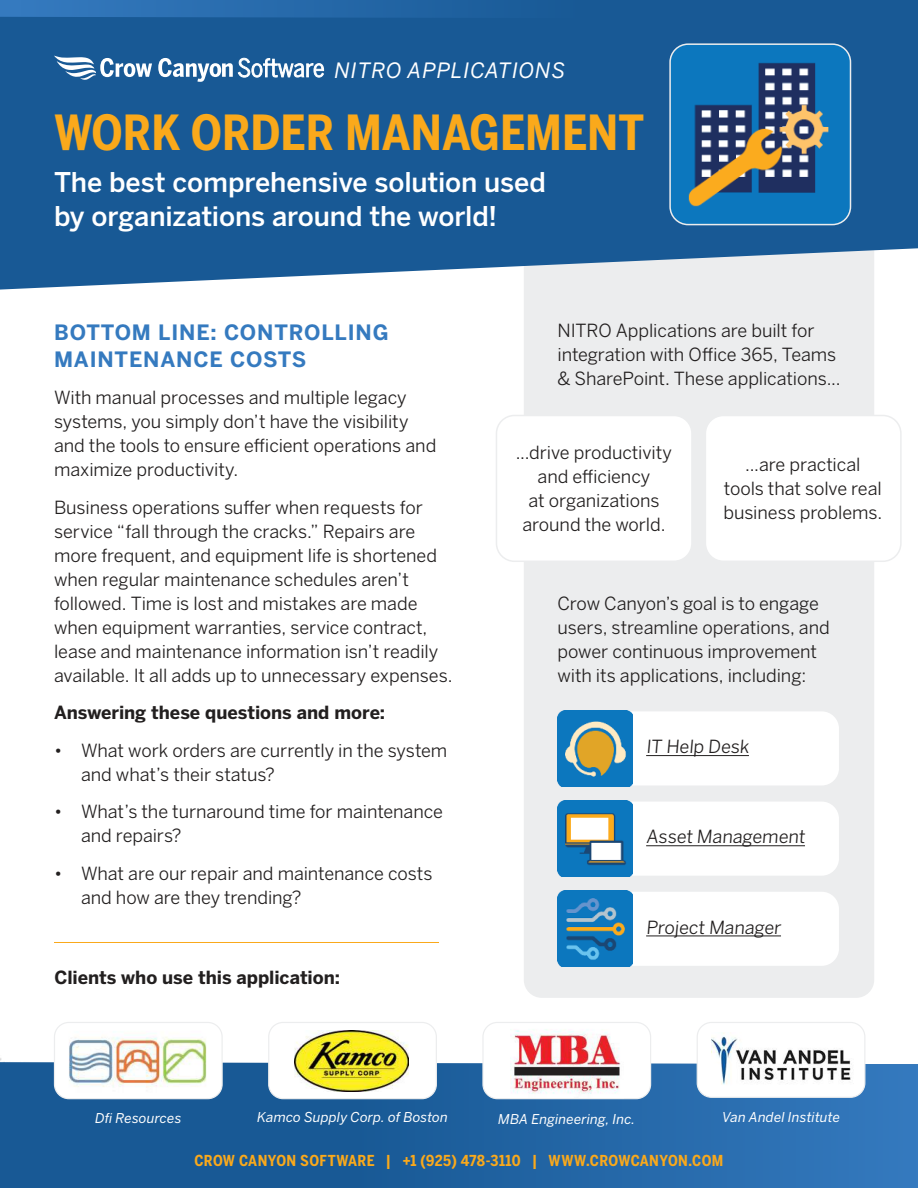
<style>
.page{position:relative;width:918px;height:1188px;background:#fff}
.page>*{position:absolute;margin:0;border:0;box-sizing:border-box;transform-origin:0 0}
.t1{font:700 48px "Benton Sans Cond";color:#faa91b}
.t2{font:500 27px/34.5px "Benton Sans";letter-spacing:-.005em;color:#fff}
.t3{font:700 21px/27px "Benton Sans";letter-spacing:.04em;color:#357abf}
.t4{font:italic 21px "Benton Sans";letter-spacing:.04em;color:#fff}
.t5{font:18px/24px "Benton Sans";letter-spacing:-.005em;color:#221f1f}
.t6{font:700 18px "Benton Sans";color:#221f1f}
.t7{font:700 15px "Benton Sans Cond";letter-spacing:.025em;color:#faa91b}
.t8{font:italic 13.5px "Benton Sans";letter-spacing:.005em;color:#fff}
</style>
<div class="page">
<div style="left:524px;top:205px;width:350px;height:793px;background:#ecedee;border-radius:18px"></div>
<svg style="left:0;top:19px;width:918px;height:271px;background:#2c679d"></svg>
<svg style="left:0;top:0;width:918px;height:19px;background:#2062a1"></svg>
<svg style="left:0;top:1062px;width:918px;height:126px;background:#2163a2"></svg>
<svg style="left:54px;top:56px;width:270px;height:26px"></svg>
<div style="left:496px;top:415px;width:196px;height:146px;background:#fff;border-radius:18px"></div>
<div style="left:496px;top:415px;width:197px;height:147px;border:2px solid #ecedee;border-radius:18px"></div>
<div style="left:705px;top:415px;width:196px;height:146px;background:#fff;border-radius:18px"></div>
<div style="left:705px;top:415px;width:197px;height:147px;border:2px solid #ecedee;border-radius:18px"></div>
<hr style="left:54px;top:942px;width:385px;height:1px;background:#faa91b">
<div style="left:579px;top:801px;width:261px;height:75px;background:#fff;border-radius:18px"></div>
<div style="left:579px;top:800px;width:261px;height:77px;border:2px solid #ecedee;border-radius:18px"></div>
<hr style="left:646px;top:846px;width:159px;height:1px;background:#221f1f">
<img style="left:557px;top:801px;width:76px;height:75px">
<div style="left:576px;top:891px;width:264px;height:76px;background:#fff;border-radius:18px"></div>
<div style="left:575px;top:890px;width:265px;height:77px;border:2px solid #ecedee;border-radius:18px"></div>
<hr style="left:646px;top:936px;width:135px;height:1px;background:#221f1f">
<img style="left:557px;top:891px;width:76px;height:76px">
<div style="left:583px;top:711px;width:257px;height:75px;background:#fff;border-radius:18px"></div>
<div style="left:582px;top:710px;width:258px;height:77px;border:2px solid #ecedee;border-radius:18px"></div>
<hr style="left:646px;top:755px;width:103px;height:1px;background:#221f1f">
<img style="left:557px;top:711px;width:76px;height:75px">
<div style="left:697px;top:1022px;width:168px;height:75px;background:#fff;border-radius:14px"></div>
<img style="left:711px;top:1033px;width:141px;height:52px">
<div style="left:697px;top:1022px;width:168px;height:76px;border:1px solid #ecedee;border-radius:14px"></div>
<div style="left:483px;top:1022px;width:168px;height:77px;background:#fff;border-radius:14px"></div>
<img style="left:510px;top:1029px;width:110px;height:65px">
<div style="left:482px;top:1022px;width:169px;height:77px;border:1px solid #ecedee;border-radius:14px"></div>
<div style="left:269px;top:1022px;width:167px;height:77px;background:#fff;border-radius:14px"></div>
<img style="left:295px;top:1031px;width:113px;height:60px">
<div style="left:268px;top:1022px;width:169px;height:77px;border:1px solid #ecedee;border-radius:14px"></div>
<div style="left:54px;top:1022px;width:168px;height:77px;background:#fff;border-radius:14px"></div>
<img style="left:69px;top:1037px;width:137px;height:50px">
<div style="left:54px;top:1022px;width:169px;height:77px;border:1px solid #ecedee;border-radius:14px"></div>
<img style="left:670px;top:44px;width:180px;height:181px">
<div style="left:669px;top:43px;width:182px;height:182px;border:2px solid #ecedee;border-radius:18px"></div>
<p class="t4" style="left:334px;top:62px;width:232px">NITRO APPLICATIONS</p>
<h1 class="t1" style="left:54px;top:114px;width:592px">WORK ORDER MANAGEMENT</h1>
<h2 class="t2" style="left:54px;top:167px;width:493px">The best comprehensive solution used by organizations around the world!</h2>
<p class="t3" style="left:54px;top:321px;width:336px">BOTTOM LINE: CONTROLLING<br>MAINTENANCE COSTS</p>
<p class="t5" style="left:54px;top:387px;width:384px">With manual processes and multiple legacy systems, you simply don’t have the visibility and the tools to ensure efficient operations and maximize productivity.</p>
<p class="t5" style="left:54px;top:497px;width:400px">Business operations suffer when requests for service “fall through the cracks.” Repairs are more frequent, and equipment life is shortened when regular maintenance schedules aren’t followed. Time is lost and mistakes are made when equipment warranties, service contract, lease and maintenance information isn’t readily available. It all adds up to unnecessary expenses.</p>
<p class="t6" style="left:54px;top:706px;width:333px">Answering these questions and more:</p>
<p class="t5" style="left:81px;top:740px;width:368px;text-indent:-27px">• What work orders are currently in the system and what’s their status?</p>
<p class="t5" style="left:81px;top:801px;width:364px;text-indent:-27px">• What’s the turnaround time for maintenance and repairs?</p>
<p class="t5" style="left:81px;top:863px;width:353px;text-indent:-27px">• What are our repair and maintenance costs and how are they trending?</p>
<p class="t6" style="left:55px;top:970px;width:287px">Clients who use this application:</p>
<p class="t5" style="left:558px;top:320px;width:284px">NITRO Applications are built for integration with Office 365, Teams &amp; SharePoint. These applications...</p>
<p class="t5" style="left:516px;top:442px;width:158px;text-align:center">...drive productivity and efficiency<br>at organizations around the world.</p>
<p class="t5" style="left:723px;top:454px;width:161px;text-align:center">...are practical tools that solve real business problems.</p>
<p class="t5" style="left:558px;top:593px;width:274px">Crow Canyon’s goal is to engage users, streamline operations, and power continuous improvement with its applications, including:</p>
<p class="t5" style="left:646px;top:736px;width:106px">IT Help Desk</p>
<p class="t5" style="left:646px;top:826px;width:162px">Asset Management</p>
<p class="t5" style="left:646px;top:917px;width:138px">Project Manager</p>
<p class="t8" style="left:95px;top:1112px;width:88px">Dfi Resources</p>
<p class="t8" style="left:257px;top:1112px;width:192px">Kamco Supply Corp. of Boston</p>
<p class="t8" style="left:498px;top:1114px;width:138px">MBA Engineering, Inc.</p>
<p class="t8" style="left:722px;top:1112px;width:119px">Van Andel Institute</p>
<p class="t7" style="left:195px;top:1154px;width:530px">CROW CANYON SOFTWARE | +1 (925) 478-3110 | WWW.CROWCANYON.COM</p>
</div>
